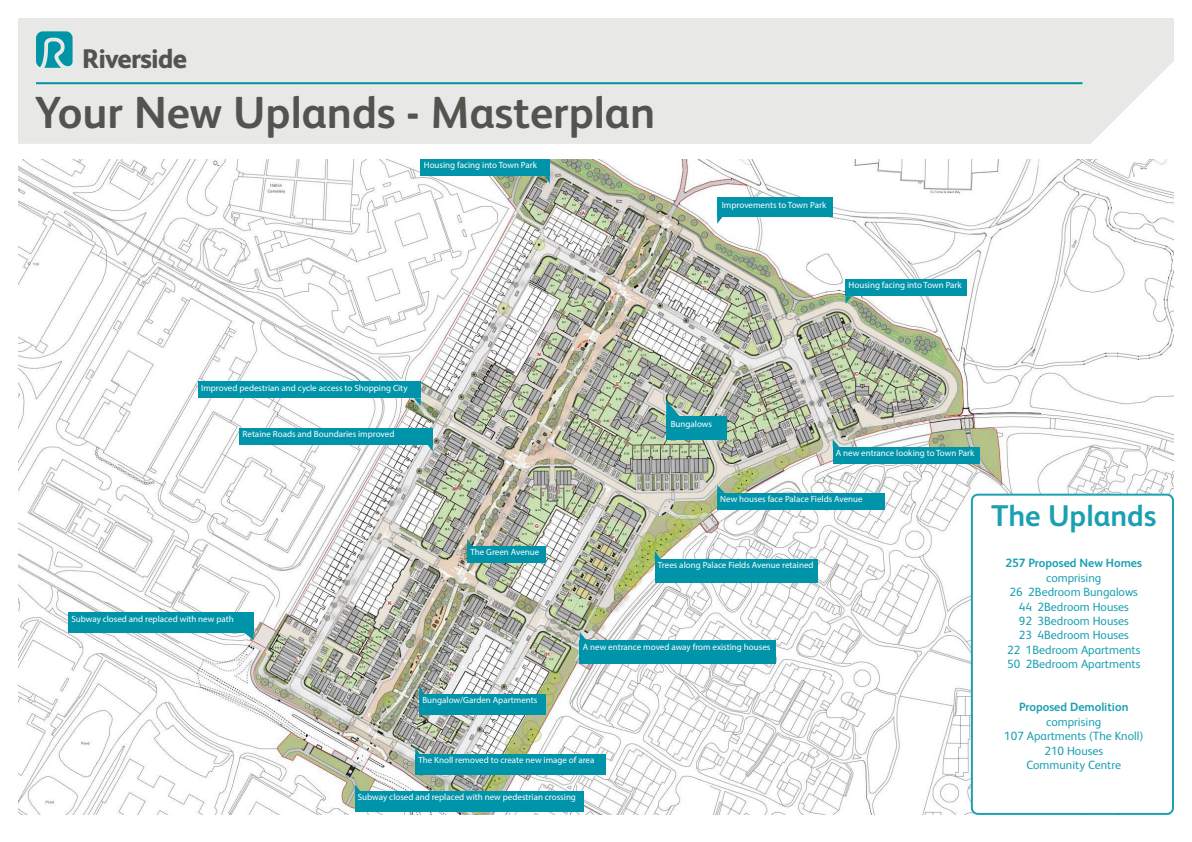
<style>
.page{position:relative;width:1192px;height:842px;background:#fff}
.page>*{position:absolute;margin:0;border:0;box-sizing:border-box;transform-origin:0 0}
.t1{font:700 45px "FS Albert";color:#54534e}
.t2{font:700 30px "FS Albert";color:#1ba0b2}
.t3{font:800 27px "FS Albert";letter-spacing:-.025em;color:#54534e}
.t4{font:12px/14.4px "FS Albert";color:#1ba0b2;text-align:center}
.t5{font:700 12px "FS Albert";color:#1ba0b2}
.t6{font:9px "Myriad Pro";color:#fff}
</style>
<div class="page">
<img style="left:18px;top:159px;width:1156px;height:656px">
<svg style="left:666px;top:400px;width:14px;height:16px"></svg>
<div style="left:666px;top:416px;width:60px;height:23px;background:#0094aa"></div>
<svg style="left:717px;top:216px;width:7px;height:8px"></svg>
<div style="left:717px;top:197px;width:116px;height:19px;background:#0094aa"></div>
<div style="left:972px;top:495px;width:201px;height:319px;background:#fff;border-radius:6px"></div>
<div style="left:971px;top:494px;width:203px;height:321px;border:2px solid #1ea1b3;border-radius:6px"></div>
<div style="left:18px;top:18px;width:1156px;height:126px;background:#e8e8e6"></div>
<svg style="left:36px;top:31px;width:37px;height:37px"></svg>
<hr style="left:36px;top:82px;width:1046px;height:2px;background:#0094a7">
<div style="left:833px;top:447px;width:146px;height:17px;background:#0094aa"></div>
<svg style="left:833px;top:439px;width:6px;height:8px"></svg>
<div style="left:421px;top:159px;width:129px;height:17px;background:#0094aa"></div>
<svg style="left:545px;top:176px;width:5px;height:8px"></svg>
<div style="left:198px;top:381px;width:223px;height:17px;background:#0094aa"></div>
<svg style="left:414px;top:398px;width:7px;height:8px"></svg>
<div style="left:240px;top:428px;width:193px;height:17px;background:#0094aa"></div>
<svg style="left:427px;top:445px;width:6px;height:7px"></svg>
<div style="left:68px;top:613px;width:185px;height:20px;background:#0094aa"></div>
<svg style="left:244px;top:633px;width:9px;height:7px"></svg>
<div style="left:846px;top:279px;width:121px;height:17px;background:#0094aa"></div>
<svg style="left:846px;top:296px;width:6px;height:8px"></svg>
<div style="left:467px;top:546px;width:79px;height:17px;background:#0094aa"></div>
<svg style="left:467px;top:539px;width:5px;height:7px"></svg>
<div style="left:717px;top:493px;width:167px;height:17px;background:#0094aa"></div>
<svg style="left:717px;top:485px;width:8px;height:8px"></svg>
<div style="left:655px;top:559px;width:163px;height:24px;background:#0094aa"></div>
<svg style="left:655px;top:551px;width:6px;height:8px"></svg>
<div style="left:580px;top:640px;width:196px;height:24px;background:#0094aa"></div>
<svg style="left:580px;top:632px;width:7px;height:8px"></svg>
<div style="left:419px;top:694px;width:127px;height:20px;background:#0094aa"></div>
<svg style="left:419px;top:686px;width:5px;height:8px"></svg>
<div style="left:415px;top:754px;width:191px;height:20px;background:#0094aa"></div>
<svg style="left:415px;top:748px;width:6px;height:6px"></svg>
<div style="left:355px;top:791px;width:228px;height:20px;background:#0094aa"></div>
<svg style="left:355px;top:784px;width:6px;height:7px"></svg>
<h3 class="t3" style="left:82px;top:43px;width:106px">Riverside</h3>
<h1 class="t1" style="left:35px;top:86px;width:622px">Your New Uplands - Masterplan</h1>
<p class="t6" style="left:424px;top:160px;width:115px">Housing facing into Town Park</p>
<p class="t6" style="left:722px;top:200px;width:106px">Improvements to Town Park</p>
<p class="t6" style="left:849px;top:280px;width:115px">Housing facing into Town Park</p>
<p class="t6" style="left:201px;top:382px;width:208px">Improved pedestrian and cycle access to Shopping City</p>
<p class="t6" style="left:243px;top:428px;width:153px">Retaine Roads and Boundaries improved</p>
<p class="t6" style="left:71px;top:613px;width:164px">Subway closed and replaced with new path</p>
<p class="t6" style="left:470px;top:547px;width:70px">The Green Avenue</p>
<p class="t6" style="left:422px;top:695px;width:117px">Bungalow/Garden Apartments</p>
<p class="t6" style="left:671px;top:419px;width:43px">Bungalows</p>
<p class="t6" style="left:836px;top:447px;width:140px">A new entrance looking to Town Park</p>
<p class="t6" style="left:720px;top:493px;width:144px">New houses face Palace Fields Avenue</p>
<p class="t6" style="left:658px;top:560px;width:157px">Trees along Palace Fields Avenue retained</p>
<p class="t6" style="left:583px;top:641px;width:189px">A new entrance moved away from existing houses</p>
<p class="t6" style="left:418px;top:755px;width:178px">The Knoll removed to create new image of area</p>
<p class="t6" style="left:358px;top:792px;width:220px">Subway closed and replaced with new pedestrian crossing</p>
<h2 class="t2" style="left:991px;top:498px;width:167px">The Uplands</h2>
<h3 class="t5" style="left:1005px;top:556px;width:138px">257 Proposed New Homes</h3>
<h3 class="t4" style="left:1007px;top:570px;width:135px">comprising<br>26 2Bedroom Bungalows<br>44 2Bedroom Houses<br>92 3Bedroom Houses<br>23 4Bedroom Houses<br>22 1Bedroom Apartments<br>50 2Bedroom Apartments</h3>
<h3 class="t5" style="left:1019px;top:700px;width:111px">Proposed Demolition</h3>
<h3 class="t4" style="left:1004px;top:714px;width:141px">comprising<br>107 Apartments (The Knoll)<br>210 Houses<br>Community Centre</h3>
</div>
